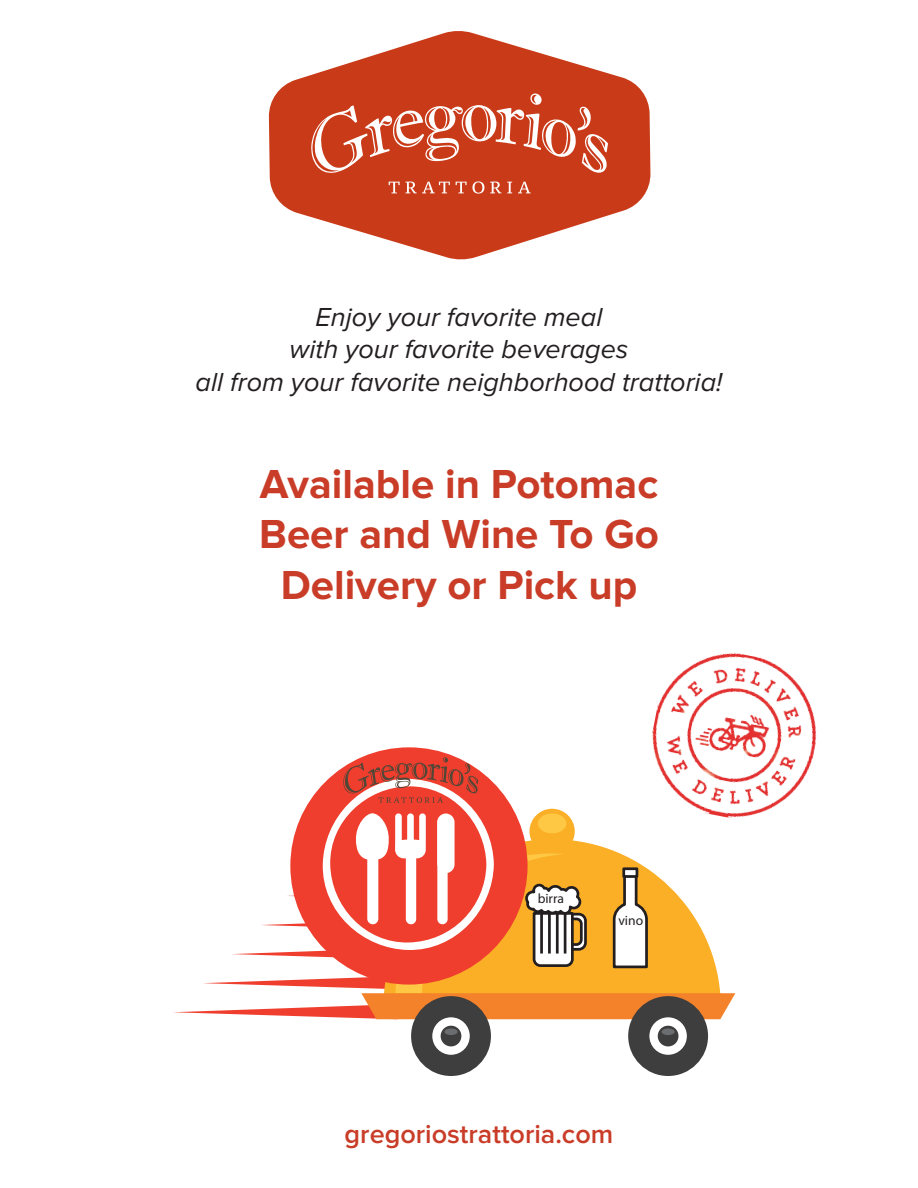
<style>
.page{position:relative;width:918px;height:1188px;background:#fff}
.page>*{position:absolute;margin:0;border:0;box-sizing:border-box;transform-origin:0 0}
.t1{font:700 42px "Proxima Nova";color:#c93c27}
.t2{font:italic 27px "Proxima Nova";color:#231f20}
.t3{font:600 27px "Proxima Nova";color:#c93c27}
.t4{font:13.65px "Myriad Pro";color:#231f20}
</style>
<div class="page">
<svg style="left:269px;top:31px;width:382px;height:229px;fill:#c93b18"></svg>
<svg style="left:311px;top:93px;width:297px;height:80px;background:#d35f43"></svg>
<svg style="left:389px;top:182px;width:61px;height:11px"></svg>
<svg style="left:456px;top:181px;width:28px;height:13px"></svg>
<svg style="left:490px;top:182px;width:11px;height:11px"></svg>
<svg style="left:507px;top:182px;width:5px;height:11px"></svg>
<svg style="left:518px;top:182px;width:13px;height:11px"></svg>
<div style="left:411px;top:996px;width:80px;height:80px;background:#3e3e3f;border-radius:50%"></div>
<div style="left:432px;top:1017px;width:38px;height:38px;background:#fff;border-radius:50%"></div>
<div style="left:441px;top:1026px;width:20px;height:20px;background:#3e3e3f;border-radius:50%"></div>
<div style="left:444px;top:1028px;width:14px;height:7px;background:#6c6d70;border-radius:50%"></div>
<div style="left:628px;top:996px;width:80px;height:80px;background:#3e3e3f;border-radius:50%"></div>
<div style="left:649px;top:1017px;width:38px;height:38px;background:#fff;border-radius:50%"></div>
<div style="left:658px;top:1026px;width:20px;height:20px;background:#3e3e3f;border-radius:50%"></div>
<div style="left:662px;top:1028px;width:13px;height:7px;background:#6c6d70;border-radius:50%"></div>
<svg style="left:174px;top:757px;width:561px;height:262px"></svg>
<img style="left:639px;top:652px;width:178px;height:180px">
<p class="t2" style="left:316px;top:302px;width:288px">Enjoy your favorite meal</p>
<p class="t2" style="left:290px;top:334px;width:340px">with your favorite beverages</p>
<p class="t2" style="left:196px;top:367px;width:528px">all from your favorite neighborhood trattoria!</p>
<p class="t1" style="left:260px;top:460px;width:400px">Available in Potomac</p>
<p class="t1" style="left:259px;top:510px;width:401px">Beer and Wine To Go</p>
<p class="t1" style="left:281px;top:560px;width:358px">Delivery or Pick up</p>
<p class="t4" style="left:538px;top:890px;width:28px">birra</p>
<p class="t4" style="left:618px;top:912px;width:26px">vino</p>
<p class="t3" style="left:345px;top:1119px;width:270px">gregoriostrattoria.com</p>
</div>
